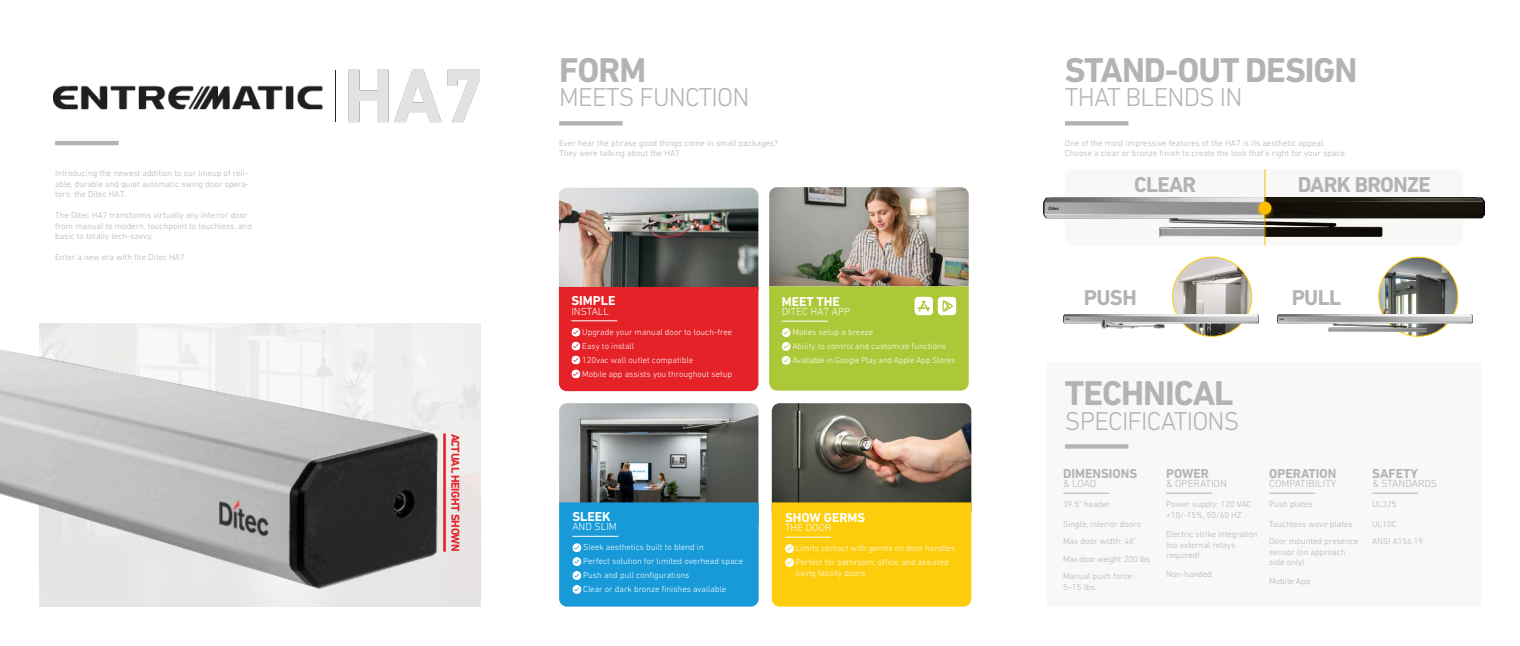
<style>
.page{position:relative;width:1520px;height:646px;background:#fff}
.page>*{position:absolute;margin:0;border:0;box-sizing:border-box;transform-origin:0 0}
.t1{font:700 35px "DIN Next LT Pro";letter-spacing:-.03em;color:#b4b2b2}
.t2{font:300 26.25px "DIN Next LT Pro";letter-spacing:-.03em;color:#b4b2b2}
.t3{font:700 21.88px "DIN Next LT Pro";letter-spacing:-.03em;color:#b4b2b2}
.t4{font:700 13.12px "DIN Next LT Pro";color:#b4b2b2}
.t5{font:700 13.12px "DIN Next LT Pro";color:#fff}
.t6{font:700 11.55px "DIN Next LT Pro";letter-spacing:-.03em;color:#e42228}
.t7{font:300 10.5px "DIN Next LT Pro";color:#b4b2b2}
.t8{font:300 10.5px "DIN Next LT Pro";color:#fff}
.t9{font:300 8.75px/10.5px "DIN Next LT Pro";color:#b4b2b2}
.t10{font:300 8.75px/14px "DIN Next LT Pro";color:#fff}
</style>
<div class="page">
<img style="left:559px;top:188px;width:199px;height:99px">
<div style="left:559px;top:287px;width:199px;height:104px;background:#e42228"></div>
<div style="left:1065px;top:169px;width:398px;height:76px;background:#f8f8f7;border-radius:8px"></div>
<div style="left:1047px;top:362px;width:433px;height:244px;background:#f8f8f7"></div>
<img style="left:1172px;top:257px;width:80px;height:79px;border-radius:40px">
<div style="left:1172px;top:257px;width:80px;height:80px;border:1px solid #fdcc0b;border-radius:50%"></div>
<img style="left:1379px;top:257px;width:79px;height:79px">
<div style="left:1378px;top:257px;width:80px;height:80px;border:1px solid #fdcc0b;border-radius:50%"></div>
<img style="left:769px;top:187px;width:200px;height:99px">
<img style="left:559px;top:403px;width:199px;height:99px">
<img style="left:1043px;top:197px;width:221px;height:39px">
<img style="left:1063px;top:314px;width:196px;height:18px">
<img style="left:1277px;top:314px;width:196px;height:18px">
<img style="left:1265px;top:197px;width:220px;height:39px">
<hr style="left:1264px;top:169px;width:1px;height:76px;background:#ffbe00">
<hr style="left:1065px;top:121px;width:63px;height:4px;background:#b4b2b2">
<hr style="left:559px;top:121px;width:64px;height:4px;background:#b4b2b2">
<hr style="left:55px;top:141px;width:64px;height:4px;background:#b4b2b2">
<div style="left:1065px;top:444px;width:63px;height:5px;background:#b4b2b2"></div>
<img style="left:1252px;top:198px;width:25px;height:25px">
<hr style="left:1063px;top:493px;width:46px;height:1px;background:#b4b2b2">
<hr style="left:1166px;top:493px;width:46px;height:1px;background:#b4b2b2">
<hr style="left:1269px;top:493px;width:46px;height:1px;background:#b4b2b2">
<hr style="left:1372px;top:493px;width:46px;height:1px;background:#b4b2b2">
<img style="left:0;top:326px;width:451px;height:281px">
<img style="left:348px;top:69px;width:132px;height:54px">
<img style="left:772px;top:403px;width:199px;height:99px">
<div style="left:772px;top:502px;width:199px;height:104px;background:#fdcc0b"></div>
<div style="left:559px;top:502px;width:200px;height:104px;background:#179ad7"></div>
<svg style="left:769px;top:286px;width:200px;height:104px;background:#afc940"></svg>
<hr style="left:443px;top:433px;width:3px;height:118px;background:#e42228">
<img style="left:53px;top:85px;width:270px;height:24px">
<hr style="left:335px;top:70px;width:1px;height:52px;background:#231f20">
<p class="t9" style="left:55px;top:168px;width:196px;text-align:justify">Introducing the newest addition to our lineup of reli&shy;able, durable and quiet automatic swing door opera&shy;tors: the Ditec HA7.</p>
<p class="t9" style="left:55px;top:210px;width:198px">The Ditec HA7 transforms virtually any interior door from manual to modern, touchpoint to touchless, and basic to totally tech-savvy.</p>
<p class="t9" style="left:55px;top:252px;width:133px">Enter a new era with the Ditec HA7.</p>
<h3 class="t6" style="left:462px;top:433px;width:120px;rotate:90deg">ACTUAL HEIGHT SHOWN</h3>
<h1 class="t1" style="left:559px;top:50px;width:88px">FORM</h1>
<h1 class="t1" style="left:1065px;top:50px;width:294px">STAND-OUT DESIGN</h1>
<h2 class="t2" style="left:559px;top:82px;width:192px">MEETS FUNCTION</h2>
<h2 class="t2" style="left:1065px;top:82px;width:179px">THAT BLENDS IN</h2>
<p class="t9" style="left:559px;top:137px;width:220px">Ever hear the phrase good things come in small packages?<br>They were talking about the HA7.</p>
<h3 class="t5" style="left:571px;top:293px;width:46px">SIMPLE</h3>
<p class="t8" style="left:571px;top:305px;width:39px">INSTALL</p>
<p class="t10" style="left:582px;top:325px;width:152px">Upgrade your manual door to touch-free<br>Easy to install<br>120vac wall outlet compatible<br>Mobile app assists you throughout setup</p>
<h3 class="t5" style="left:782px;top:293px;width:60px">MEET THE</h3>
<p class="t8" style="left:782px;top:305px;width:70px">DITEC HA7 APP</p>
<p class="t10" style="left:792px;top:325px;width:165px">Makes setup a breeze<br>Ability to control and customize functions<br>Available in Google Play and Apple App Stores</p>
<h3 class="t5" style="left:572px;top:509px;width:40px">SLEEK</h3>
<p class="t8" style="left:572px;top:521px;width:46px">AND SLIM</p>
<p class="t10" style="left:583px;top:540px;width:161px">Sleek aesthetics built to blend in<br>Perfect solution for limited overhead space Push and pull configurations<br>Clear or dark bronze finishes available</p>
<h3 class="t5" style="left:785px;top:509px;width:82px">SHOW GERMS</h3>
<p class="t8" style="left:785px;top:521px;width:48px">THE DOOR</p>
<p class="t10" style="left:796px;top:541px;width:161px">Limits contact with germs on door handles<br>Perfect for bathroom, office, and assisted</p>
<p class="t10" style="left:796px;top:565px;width:71px">living facility doors</p>
<p class="t9" style="left:1065px;top:137px;width:283px">One of the most impressive features of the HA7 is its aesthetic appeal.<br>Choose a clear or bronze finish to create the look that’s right for your space.</p>
<h3 class="t3" style="left:1134px;top:171px;width:64px">CLEAR</h3>
<h3 class="t3" style="left:1298px;top:171px;width:134px">DARK BRONZE</h3>
<h3 class="t3" style="left:1084px;top:285px;width:54px">PUSH</h3>
<h3 class="t3" style="left:1292px;top:285px;width:51px">PULL</h3>
<h1 class="t1" style="left:1065px;top:373px;width:170px">TECHNICAL</h1>
<h2 class="t2" style="left:1065px;top:405px;width:176px">SPECIFICATIONS</h2>
<h3 class="t4" style="left:1063px;top:465px;width:76px">DIMENSIONS</h3>
<h3 class="t4" style="left:1166px;top:465px;width:45px">POWER</h3>
<h3 class="t4" style="left:1269px;top:465px;width:69px">OPERATION</h3>
<h3 class="t4" style="left:1372px;top:465px;width:47px">SAFETY</h3>
<p class="t7" style="left:1063px;top:477px;width:35px">&amp; LOAD</p>
<p class="t7" style="left:1166px;top:477px;width:62px">&amp; OPERATION</p>
<p class="t7" style="left:1269px;top:477px;width:69px">COMPATIBILITY</p>
<p class="t7" style="left:1372px;top:477px;width:66px">&amp; STANDARDS</p>
<p class="t9" style="left:1063px;top:499px;width:49px">39.5” header</p>
<p class="t9" style="left:1063px;top:515px;width:88px;line-height:17.5px">Single, interior doors<br>Max door width: 48”<br>Max door weight: 200 lbs<br>Manual push force:</p>
<p class="t9" style="left:1063px;top:581px;width:35px">5–15 lbs.</p>
<p class="t9" style="left:1372px;top:499px;width:26px">UL325</p>
<p class="t9" style="left:1372px;top:515px;width:52px;line-height:17.5px">UL10C<br>ANSI A156.19</p>
<p class="t9" style="left:1166px;top:499px;width:86px">Power supply: 120 VAC +10/-15%, 50/60 HZ</p>
<p class="t9" style="left:1166px;top:529px;width:93px">Electric strike integration (no external relays required)</p>
<p class="t9" style="left:1166px;top:569px;width:47px">Non-handed</p>
<p class="t9" style="left:1269px;top:499px;width:45px">Push plates</p>
<p class="t9" style="left:1269px;top:515px;width:91px;line-height:17.5px">Touchless wave plates<br>Door mounted presence</p>
<p class="t9" style="left:1269px;top:546px;width:78px">sensor (on approach side only)</p>
<p class="t9" style="left:1269px;top:576px;width:43px">Mobile App</p>
</div>
